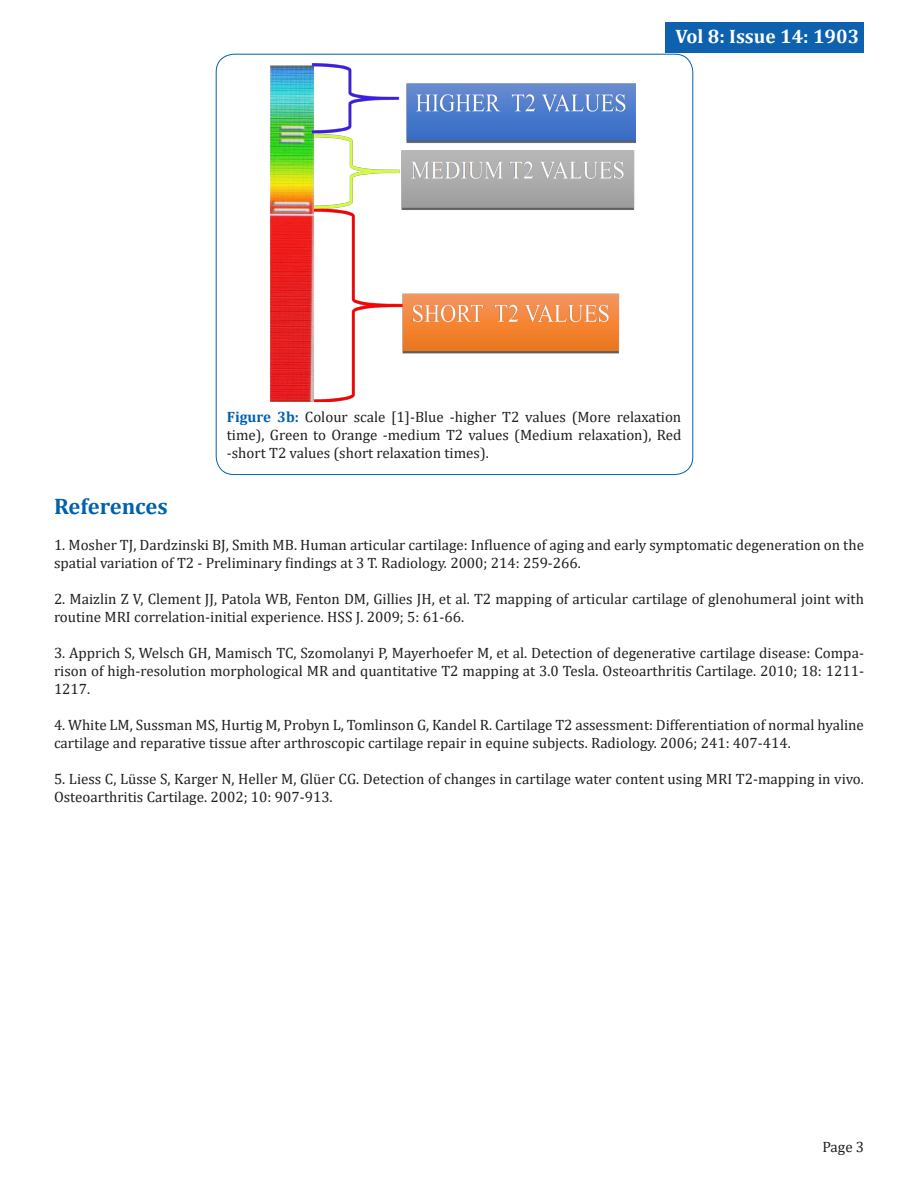
<style>
.page{position:relative;width:918px;height:1188px;background:#fff}
.page>*{position:absolute;margin:0;border:0;box-sizing:border-box;transform-origin:0 0}
.t1{font:700 22.5px "Cambria";color:#0061af}
.t2{font:700 19.5px "Cambria";color:#fff}
.t3{font:15px/18px "Cambria";color:#231f20}
.s1{font-weight:700;color:#0061af}
</style>
<div class="page">
<div style="left:666px;top:22px;width:198px;height:30px;background:#0d61af"></div>
<img style="left:270px;top:63px;width:366px;height:338px">
<p class="t2" style="left:676px;top:22px;width:185px">Vol 8: Issue 14: 1903</p>
<p class="t3" style="left:227px;top:407px;width:456px;text-align:justify"><span class="s1">Figure 3b:</span> Colour scale [1]-Blue -higher T2 values (More relaxation time), Green to Orange -medium T2 values (Medium relaxation), Red -short T2 values (short relaxation times).</p>
<p class="t1" style="left:54px;top:491px;width:115px">References</p>
<p class="t3" style="left:54px;top:536px;width:811px">1. Mosher TJ, Dardzinski BJ, Smith MB. Human articular cartilage: Influence of aging and early symptomatic degeneration on the spatial variation of T2 - Preliminary findings at 3 T. Radiology. 2000; 214: 259-266.</p>
<p class="t3" style="left:54px;top:590px;width:811px">2. Maizlin Z V, Clement JJ, Patola WB, Fenton DM, Gillies JH, et al. T2 mapping of articular cartilage of glenohumeral joint with routine MRI correlation-initial experience. HSS J. 2009; 5: 61-66.</p>
<p class="t3" style="left:54px;top:644px;width:812px;text-align:justify">3. Apprich S, Welsch GH, Mamisch TC, Szomolanyi P, Mayerhoefer M, et al. Detection of degenerative cartilage disease: Compa&shy;rison of high-resolution morphological MR and quantitative T2 mapping at 3.0 Tesla. Osteoarthritis Cartilage. 2010; 18: 1211- 1217.</p>
<p class="t3" style="left:54px;top:716px;width:811px">4. White LM, Sussman MS, Hurtig M, Probyn L, Tomlinson G, Kandel R. Cartilage T2 assessment: Differentiation of normal hyaline cartilage and reparative tissue after arthroscopic cartilage repair in equine subjects. Radiology. 2006; 241: 407-414.</p>
<p class="t3" style="left:54px;top:770px;width:811px">5. Liess C, Lüsse S, Karger N, Heller M, Glüer CG. Detection of changes in cartilage water content using MRI T2-mapping in vivo.<br>Osteoarthritis Cartilage. 2002; 10: 907-913.</p>
<p class="t3" style="left:822px;top:1138px;width:43px">Page 3</p>
</div>
